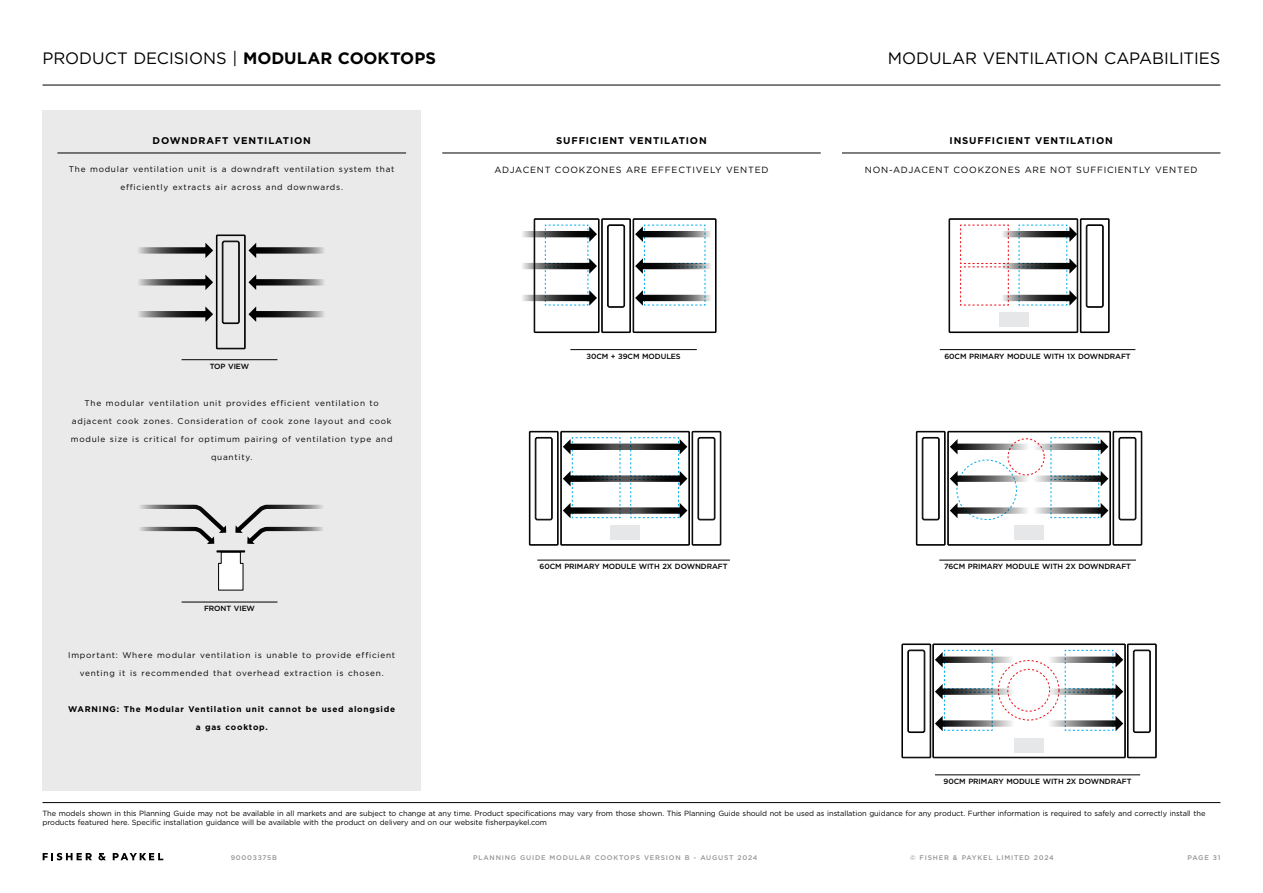
<style>
.page{position:relative;width:1263px;height:893px;background:#fff}
.page>*{position:absolute;margin:0;border:0;box-sizing:border-box;transform-origin:0 0}
.t1{font:16.5px "Gotham";color:#000}
.t2{font:700 9.75px "Gotham";letter-spacing:.085em;color:#000}
.t3{font:9px "Gotham";letter-spacing:.085em;color:#000}
.t4{font:8.25px/18px "Gotham";letter-spacing:.09em;color:#000;text-align:center}
.t5{font:700 8.25px/18px "Gotham";letter-spacing:.09em;color:#000;text-align:center}
.t6{font:7.5px/9px "Gotham";letter-spacing:-.01em;color:#000}
.t7{font:500 7.5px "Gotham";letter-spacing:-.01em;color:#000}
.t8{font:500 6.75px "Gotham";letter-spacing:.115em;color:#939598}
.s1{font-weight:700}
</style>
<div class="page">
<hr style="left:43px;top:85px;width:1177px;height:1px;background:#000">
<svg style="left:43px;top:853px;width:49px;height:7px"></svg>
<svg style="left:98px;top:853px;width:8px;height:7px"></svg>
<svg style="left:113px;top:853px;width:50px;height:7px"></svg>
<hr style="left:43px;top:802px;width:1177px;height:1px;background:#000">
<div style="left:43px;top:111px;width:378px;height:680px;background:#eaeaeb"></div>
<hr style="left:57px;top:153px;width:349px;height:1px;background:#000">
<hr style="left:442px;top:153px;width:379px;height:1px;background:#000">
<hr style="left:842px;top:153px;width:378px;height:1px;background:#000">
<svg style="left:529px;top:431px;width:192px;height:115px"></svg>
<svg style="left:522px;top:263px;width:12px;height:6px"></svg>
<svg style="left:522px;top:295px;width:12px;height:6px"></svg>
<svg style="left:522px;top:231px;width:12px;height:6px"></svg>
<svg style="left:948px;top:218px;width:162px;height:115px"></svg>
<svg style="left:534px;top:218px;width:182px;height:115px"></svg>
<svg style="left:916px;top:431px;width:226px;height:115px"></svg>
<svg style="left:901px;top:643px;width:256px;height:115px"></svg>
<hr style="left:570px;top:349px;width:127px;height:1px;background:#000">
<hr style="left:537px;top:560px;width:193px;height:1px;background:#000">
<hr style="left:940px;top:349px;width:195px;height:1px;background:#000">
<hr style="left:939px;top:560px;width:197px;height:1px;background:#000">
<hr style="left:935px;top:775px;width:205px;height:1px;background:#000">
<svg style="left:256px;top:279px;width:68px;height:6px"></svg>
<svg style="left:256px;top:247px;width:68px;height:7px"></svg>
<svg style="left:256px;top:311px;width:68px;height:6px"></svg>
<svg style="left:139px;top:279px;width:66px;height:6px"></svg>
<svg style="left:139px;top:311px;width:66px;height:6px"></svg>
<svg style="left:139px;top:247px;width:66px;height:7px"></svg>
<svg style="left:205px;top:234px;width:51px;height:115px"></svg>
<svg style="left:140px;top:504px;width:183px;height:87px"></svg>
<hr style="left:182px;top:359px;width:95px;height:1px;background:#000">
<hr style="left:182px;top:602px;width:95px;height:1px;background:#000">
<h1 class="t1" style="left:43px;top:47px;width:395px">PRODUCT DECISIONS | <span class="s1">MODULAR COOKTOPS</span></h1>
<p class="t2" style="left:153px;top:134px;width:160px">DOWNDRAFT VENTILATION</p>
<p class="t4" style="left:69px;top:160px;width:327px">The modular ventilation unit is a downdraft ventilation system that efficiently extracts air across and downwards.</p>
<p class="t2" style="left:556px;top:134px;width:152px">SUFFICIENT VENTILATION</p>
<p class="t3" style="left:494px;top:164px;width:276px">ADJACENT COOKZONES ARE EFFECTIVELY VENTED</p>
<p class="t7" style="left:210px;top:361px;width:41px">TOP VIEW</p>
<p class="t4" style="left:71px;top:394px;width:323px">The modular ventilation unit provides efficient ventilation to adjacent cook zones. Consideration of cook zone layout and cook module size is critical for optimum pairing of ventilation type and quantity.</p>
<p class="t7" style="left:204px;top:604px;width:52px">FRONT VIEW</p>
<p class="t4" style="left:68px;top:646px;width:328px">Important: Where modular ventilation is unable to provide efficient venting it is recommended that overhead extraction is chosen.</p>
<p class="t5" style="left:68px;top:700px;width:328px">WARNING: The Modular Ventilation unit cannot be used alongside a gas cooktop.</p>
<p class="t7" style="left:586px;top:351px;width:96px">30CM + 39CM MODULES</p>
<p class="t7" style="left:540px;top:562px;width:190px">60CM PRIMARY MODULE WITH 2X DOWNDRAFT</p>
<h1 class="t1" style="left:888px;top:47px;width:334px">MODULAR VENTILATION CAPABILITIES</h1>
<p class="t2" style="left:950px;top:134px;width:165px">INSUFFICIENT VENTILATION</p>
<p class="t3" style="left:865px;top:164px;width:334px">NON-ADJACENT COOKZONES ARE NOT SUFFICIENTLY VENTED</p>
<p class="t7" style="left:944px;top:351px;width:188px">60CM PRIMARY MODULE WITH 1X DOWNDRAFT</p>
<p class="t7" style="left:944px;top:562px;width:189px">76CM PRIMARY MODULE WITH 2X DOWNDRAFT</p>
<p class="t7" style="left:943px;top:777px;width:190px">90CM PRIMARY MODULE WITH 2X DOWNDRAFT</p>
<p class="t6" style="left:43px;top:809px;width:1164px">The models shown in this Planning Guide may not be available in all markets and are subject to change at any time. Product specifications may vary from those shown. This Planning Guide should not be used as installation guidance for any product. Further information is required to safely and correctly install the products featured here. Specific installation guidance will be available with the product on delivery and on our website fisherpaykel.com</p>
<p class="t8" style="left:231px;top:854px;width:48px">90003375B</p>
<p class="t8" style="left:473px;top:854px;width:96px">PLANNING GUIDE MODULAR</p>
<p class="t8" style="left:595px;top:854px;width:42px">COOKTOPS</p>
<p class="t8" style="left:644px;top:854px;width:115px">VERSION B - AUGUST 2024</p>
<p class="t8" style="left:910px;top:854px;width:145px">© FISHER &amp; PAYKEL LIMITED 2024</p>
<p class="t8" style="left:1188px;top:854px;width:34px">PAGE 31</p>
</div>
